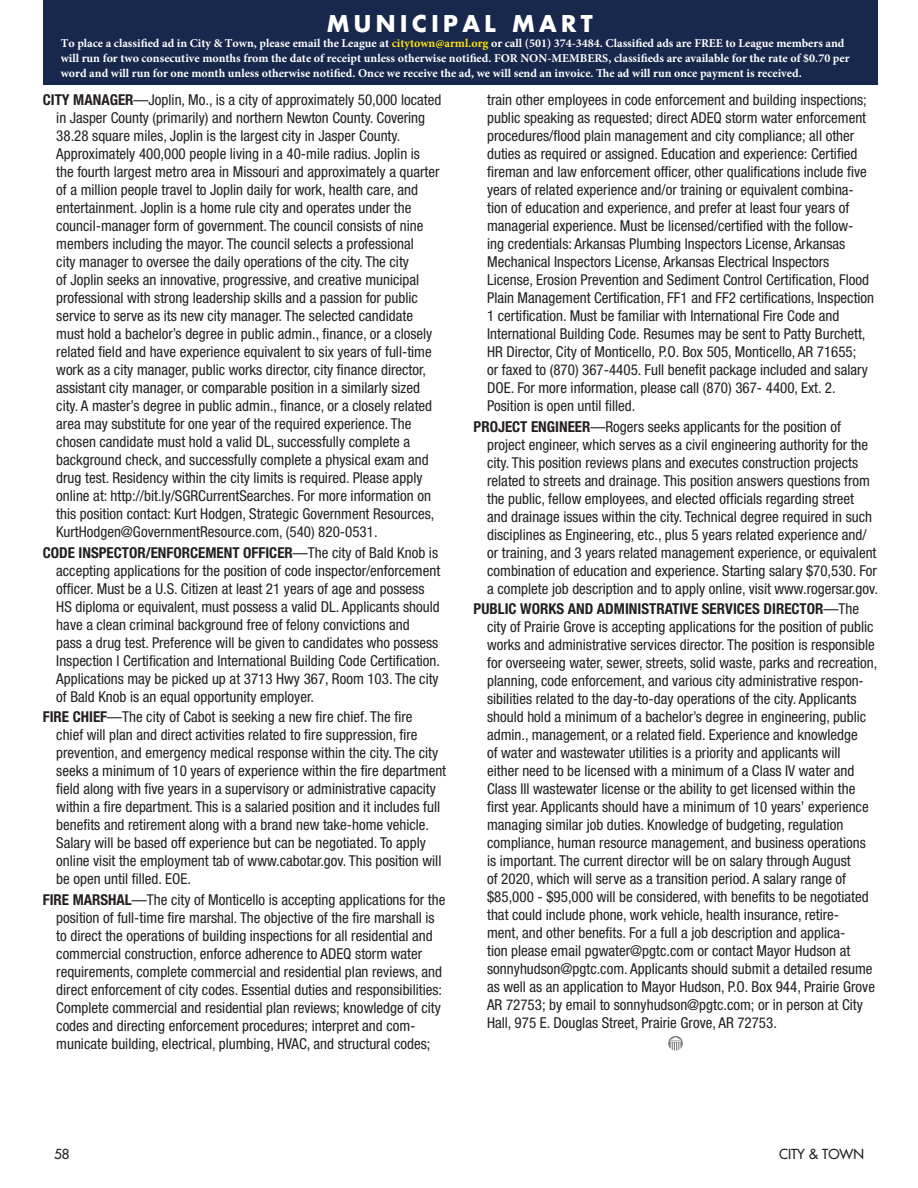
<style>
.page{position:relative;width:918px;height:1188px;background:#fff}
.page>*{position:absolute;margin:0;border:0;box-sizing:border-box;transform-origin:0 0}
.t1{font:700 22.5px "Futura LT Pro";letter-spacing:.2em;color:#fff}
.t2{font:condensed 15px/18px "Helvetica Neue LT Std";color:#231f20}
.t3{font:500 13.5px "Futura LT Pro";color:#231f20}
.t4{font:700 12px/15px "Minion Pro";color:#fff}
.s1{color:#ffe10a}
.s2{font-weight:700}
</style>
<div class="page">
<svg style="left:668px;top:1036px;width:15px;height:15px"></svg>
<div style="left:43px;top:0;width:834px;height:84px;background:#18274c"></div>
<h1 class="t1" style="left:327px;top:6px;width:267px">MUNICIPAL MART</h1>
<p class="t4" style="left:61px;top:36px;width:790px">To place a classified ad in City &amp; Town, please email the League at <span class="s1">citytown@arml.org</span> or call (501) 374-3484. Classified ads are FREE to League members and will run for two consecutive months from the date of receipt unless otherwise notified. FOR NON-MEMBERS, classifieds are available for the rate of $0.70 per word and will run for one month unless otherwise notified. Once we receive the ad, we will send an invoice. The ad will run once payment is received.</p>
<p class="t2" style="left:56px;top:90px;width:387px;text-indent:-14px"><span class="s2">CITY MANAGER</span>—Joplin, Mo., is a city of approximately 50,000 located in Jasper County (primarily) and northern Newton County. Covering 38.28 square miles, Joplin is the largest city in Jasper County.<br>Approximately 400,000 people living in a 40-mile radius. Joplin is<br>the fourth largest metro area in Missouri and approximately a quarter of a million people travel to Joplin daily for work, health care, and entertainment. Joplin is a home rule city and operates under the council-manager form of government. The council consists of nine members including the mayor. The council selects a professional<br>city manager to oversee the daily operations of the city. The city<br>of Joplin seeks an innovative, progressive, and creative municipal professional with strong leadership skills and a passion for public service to serve as its new city manager. The selected candidate must hold a bachelor’s degree in public admin., finance, or a closely related field and have experience equivalent to six years of full-time work as a city manager, public works director, city finance director, assistant city manager, or comparable position in a similarly sized city. A master’s degree in public admin., finance, or a closely related area may substitute for one year of the required experience. The chosen candidate must hold a valid DL, successfully complete a background check, and successfully complete a physical exam and drug test. Residency within the city limits is required. Please apply online at: http://bit.ly/SGRCurrentSearches. For more information on this position contact: Kurt Hodgen, Strategic Government Resources, KurtHodgen@GovernmentResource.com, (540) 820-0531.</p>
<p class="t2" style="left:56px;top:543px;width:385px;text-indent:-14px"><span class="s2">CODE INSPECTOR/ENFORCEMENT OFFICER</span>—The city of Bald Knob is accepting applications for the position of code inspector/enforcement officer. Must be a U.S. Citizen at least 21 years of age and possess HS diploma or equivalent, must possess a valid DL. Applicants should have a clean criminal background free of felony convictions and<br>pass a drug test. Preference will be given to candidates who possess Inspection I Certification and International Building Code Certification.<br>Applications may be picked up at 3713 Hwy 367, Room 103. The city of Bald Knob is an equal opportunity employer.</p>
<p class="t2" style="left:56px;top:708px;width:391px;text-indent:-14px"><span class="s2">FIRE CHIEF</span>—The city of Cabot is seeking a new fire chief. The fire<br>chief will plan and direct activities related to fire suppression, fire prevention, and emergency medical response within the city. The city seeks a minimum of 10 years of experience within the fire department field along with five years in a supervisory or administrative capacity within a fire department. This is a salaried position and it includes full benefits and retirement along with a brand new take-home vehicle.<br>Salary will be based off experience but can be negotiated. To apply online visit the employment tab of www.cabotar.gov. This position will be open until filled. EOE.</p>
<p class="t2" style="left:56px;top:891px;width:391px;text-indent:-13px"><span class="s2">FIRE MARSHAL</span>—The city of Monticello is accepting applications for the position of full-time fire marshal. The objective of the fire marshall is to direct the operations of building inspections for all residential and commercial construction, enforce adherence to ADEQ storm water requirements, complete commercial and residential plan reviews, and direct enforcement of city codes. Essential duties and responsibilities:<br>Complete commercial and residential plan reviews; knowledge of city codes and directing enforcement procedures; interpret and com&shy;municate building, electrical, plumbing, HVAC, and structural codes;</p>
<p class="t2" style="left:487px;top:90px;width:389px">train other employees in code enforcement and building inspections; public speaking as requested; direct ADEQ storm water enforcement procedures/flood plain management and city compliance; all other duties as required or assigned. Education and experience: Certified fireman and law enforcement officer, other qualifications include five years of related experience and/or training or equivalent combina&shy;tion of education and experience, and prefer at least four years of managerial experience. Must be licensed/certified with the follow&shy;ing credentials: Arkansas Plumbing Inspectors License, Arkansas Mechanical Inspectors License, Arkansas Electrical Inspectors License, Erosion Prevention and Sediment Control Certification, Flood Plain Management Certification, FF1 and FF2 certifications, Inspection 1 certification. Must be familiar with International Fire Code and International Building Code. Resumes may be sent to Patty Burchett, HR Director, City of Monticello, P.O. Box 505, Monticello, AR 71655;<br>or faxed to (870) 367-4405. Full benefit package included and salary DOE. For more information, please call (870) 367- 4400, Ext. 2.<br>Position is open until filled.</p>
<p class="t2" style="left:487px;top:417px;width:392px;text-indent:-14px"><span class="s2">PROJECT ENGINEER</span>—Rogers seeks applicants for the position of project engineer, which serves as a civil engineering authority for the city. This position reviews plans and executes construction projects related to streets and drainage. This position answers questions from the public, fellow employees, and elected officials regarding street and drainage issues within the city. Technical degree required in such disciplines as Engineering, etc., plus 5 years related experience and/ or training, and 3 years related management experience, or equivalent combination of education and experience. Starting salary $70,530. For a complete job description and to apply online, visit www.rogersar.gov.</p>
<p class="t2" style="left:487px;top:600px;width:392px;text-indent:-14px"><span class="s2">PUBLIC WORKS AND ADMINISTRATIVE SERVICES DIRECTOR</span>—The city of Prairie Grove is accepting applications for the position of public works and administrative services director. The position is responsible for overseeing water, sewer, streets, solid waste, parks and recreation, planning, code enforcement, and various city administrative respon&shy;sibilities related to the day-to-day operations of the city. Applicants should hold a minimum of a bachelor’s degree in engineering, public admin., management, or a related field. Experience and knowledge<br>of water and wastewater utilities is a priority and applicants will<br>either need to be licensed with a minimum of a Class IV water and Class III wastewater license or the ability to get licensed within the first year. Applicants should have a minimum of 10 years’ experience managing similar job duties. Knowledge of budgeting, regulation compliance, human resource management, and business operations is important. The current director will be on salary through August<br>of 2020, which will serve as a transition period. A salary range of $85,000 - $95,000 will be considered, with benefits to be negotiated that could include phone, work vehicle, health insurance, retire-<br>ment, and other benefits. For a full a job description and applica-<br>tion please email pgwater@pgtc.com or contact Mayor Hudson at sonnyhudson@pgtc.com. Applicants should submit a detailed resume as well as an application to Mayor Hudson, P.O. Box 944, Prairie Grove AR 72753; by email to sonnyhudson@pgtc.com; or in person at City Hall, 975 E. Douglas Street, Prairie Grove, AR 72753.</p>
<p class="t3" style="left:54px;top:1144px;width:17px">58</p>
<p class="t3" style="left:779px;top:1144px;width:86px">CITY &amp; TOWN</p>
</div>
